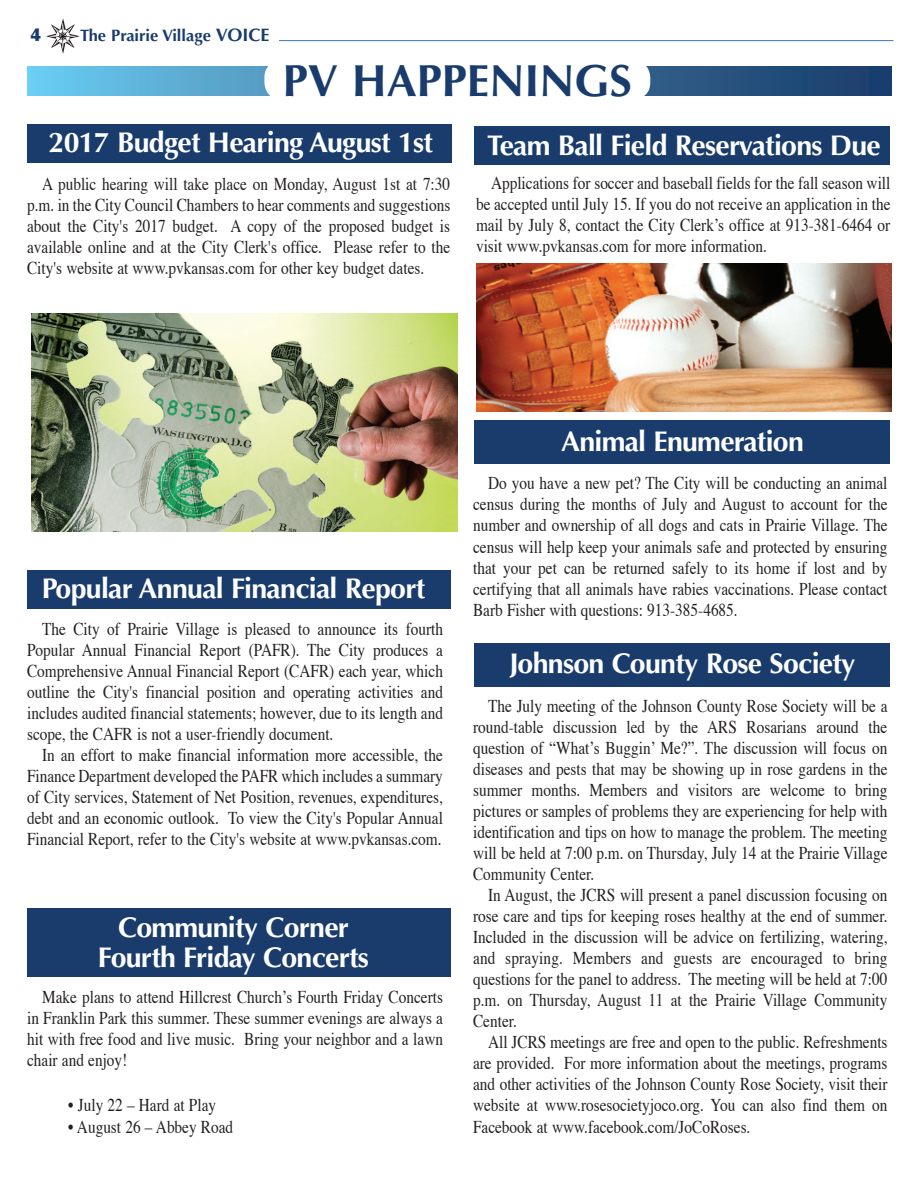
<style>
.page{position:relative;width:918px;height:1188px;background:#fff}
.page>*{position:absolute;margin:0;border:0;box-sizing:border-box;transform-origin:0 0}
.t1{font:700 45px "Optima";color:#193c6d}
.t2{font:700 28.5px/30px "Optima";letter-spacing:-.025em;color:#fff;text-align:center}
.t3{font:18px/21px "Times";color:#231f20;text-align:justify;scale:.85 1}
.t4{font:900 18px "Optima";color:#193c6d}
.t5{font:700 16.5px "Optima";color:#193c6d}
.s1{font-size:18px}
</style>
<div class="page">
<svg style="left:27px;top:66px;width:864px;height:29px;background:#4280aa"></svg>
<div style="left:264px;top:61px;width:386px;height:38px;background:#fff;border-radius:16px"></div>
<div style="left:27px;top:570px;width:423px;height:38px;background:#193c6d"></div>
<img style="left:46px;top:18px;width:34px;height:36px">
<hr style="left:279px;top:40px;width:614px;height:1px;background:#3c7bbd">
<div style="left:474px;top:127px;width:416px;height:38px;background:#193c6d"></div>
<div style="left:27px;top:125px;width:425px;height:38px;background:#193c6d"></div>
<div style="left:474px;top:420px;width:416px;height:44px;background:#193c6d"></div>
<div style="left:474px;top:643px;width:416px;height:44px;background:#193c6d"></div>
<div style="left:27px;top:908px;width:423px;height:68px;background:#193c6d"></div>
<img style="left:32px;top:313px;width:425px;height:218px">
<img style="left:476px;top:263px;width:415px;height:148px">
<p class="t4" style="left:31px;top:23px;width:12px">4</p>
<p class="t5" style="left:80px;top:26px;width:191px">The Prairie Village <span class="s1">VOICE</span></p>
<h1 class="t1" style="left:283px;top:55px;width:350px">PV HAPPEN INGS</h1>
<h2 class="t2" style="left:49px;top:127px;width:386px">2017 Budget Hearing August 1st</h2>
<p class="t3" style="left:27px;top:174px;width:499px;text-indent:15px">A public hearing will take place on Monday, August 1st at 7:30 p.m. in the City Council Chambers to hear comments and suggestions about the City's 2017 budget. A copy of the proposed budget is available online and at the City Clerk's office. Please refer to the City's website at www.pvkansas.com for other key budget dates.</p>
<h2 class="t2" style="left:487px;top:131px;width:395px">Team Ball Field Reservations Due</h2>
<p class="t3" style="left:476px;top:173px;width:489px;text-indent:15px">Applications for soccer and baseball fields for the fall season will be accepted until July 15. If you do not receive an application in the mail by July 8, contact the City Clerk’s office at 913-381-6464 or visit www.pvkansas.com for more information.</p>
<h2 class="t2" style="left:42px;top:574px;width:385px">Popular Annual Financial Report</h2>
<p class="t3" style="left:27px;top:619px;width:491px;text-indent:15px">The City of Prairie Village is pleased to announce its fourth Popular Annual Financial Report (PAFR). The City produces a Comprehensive Annual Financial Report (CAFR) each year, which outline the City's financial position and operating activities and includes audited financial statements; however, due to its length and scope, the CAFR is not a user-friendly document.</p>
<p class="t3" style="left:27px;top:745px;width:491px;text-indent:15px">In an effort to make financial information more accessible, the Finance Department developed the PAFR which includes a summary of City services, Statement of Net Position, revenues, expenditures, debt and an economic outlook. To view the City's Popular Annual Financial Report, refer to the City's website at www.pvkansas.com.</p>
<h2 class="t2" style="left:98px;top:913px;width:272px">Community Corner<br>Fourth Friday Concerts</h2>
<p class="t3" style="left:27px;top:987px;width:491px;text-indent:15px">Make plans to attend Hillcrest Church’s Fourth Friday Concerts in Franklin Park this summer. These summer evenings are always a hit with free food and live music. Bring your neighbor and a lawn chair and enjoy!</p>
<p class="t3" style="left:68px;top:1095px;width:175px">• July 22 – Hard at Play</p>
<p class="t3" style="left:68px;top:1117px;width:196px">• August 26 – Abbey Road</p>
<h2 class="t2" style="left:561px;top:426px;width:244px">Animal Enumeration</h2>
<p class="t3" style="left:473px;top:474px;width:489px;text-indent:15px">Do you have a new pet? The City will be conducting an animal census during the months of July and August to account for the number and ownership of all dogs and cats in Prairie Village. The census will help keep your animals safe and protected by ensuring that your pet can be returned safely to its home if lost and by certifying that all animals have rabies vaccinations. Please contact Barb Fisher with questions: 913-385-4685.</p>
<h2 class="t2" style="left:509px;top:649px;width:347px">Johnson County Rose Society</h2>
<p class="t3" style="left:473px;top:696px;width:489px;text-indent:15px">The July meeting of the Johnson County Rose Society will be a round-table discussion led by the ARS Rosarians around the question of “What’s Buggin’ Me?”. The discussion will focus on diseases and pests that may be showing up in rose gardens in the summer months. Members and visitors are welcome to bring pictures or samples of problems they are experiencing for help with identification and tips on how to manage the problem. The meeting will be held at 7:00 p.m. on Thursday, July 14 at the Prairie Village Community Center.</p>
<p class="t3" style="left:473px;top:885px;width:489px;text-indent:15px">In August, the JCRS will present a panel discussion focusing on rose care and tips for keeping roses healthy at the end of summer.<br>Included in the discussion will be advice on fertilizing, watering, and spraying. Members and guests are encouraged to bring questions for the panel to address. The meeting will be held at 7:00 p.m. on Thursday, August 11 at the Prairie Village Community Center.</p>
<p class="t3" style="left:473px;top:1032px;width:489px;text-indent:15px">All JCRS meetings are free and open to the public. Refreshments are provided. For more information about the meetings, programs and other activities of the Johnson County Rose Society, visit their website at www.rosesocietyjoco.org. You can also find them on Facebook at www.facebook.com/JoCoRoses.</p>
</div>
